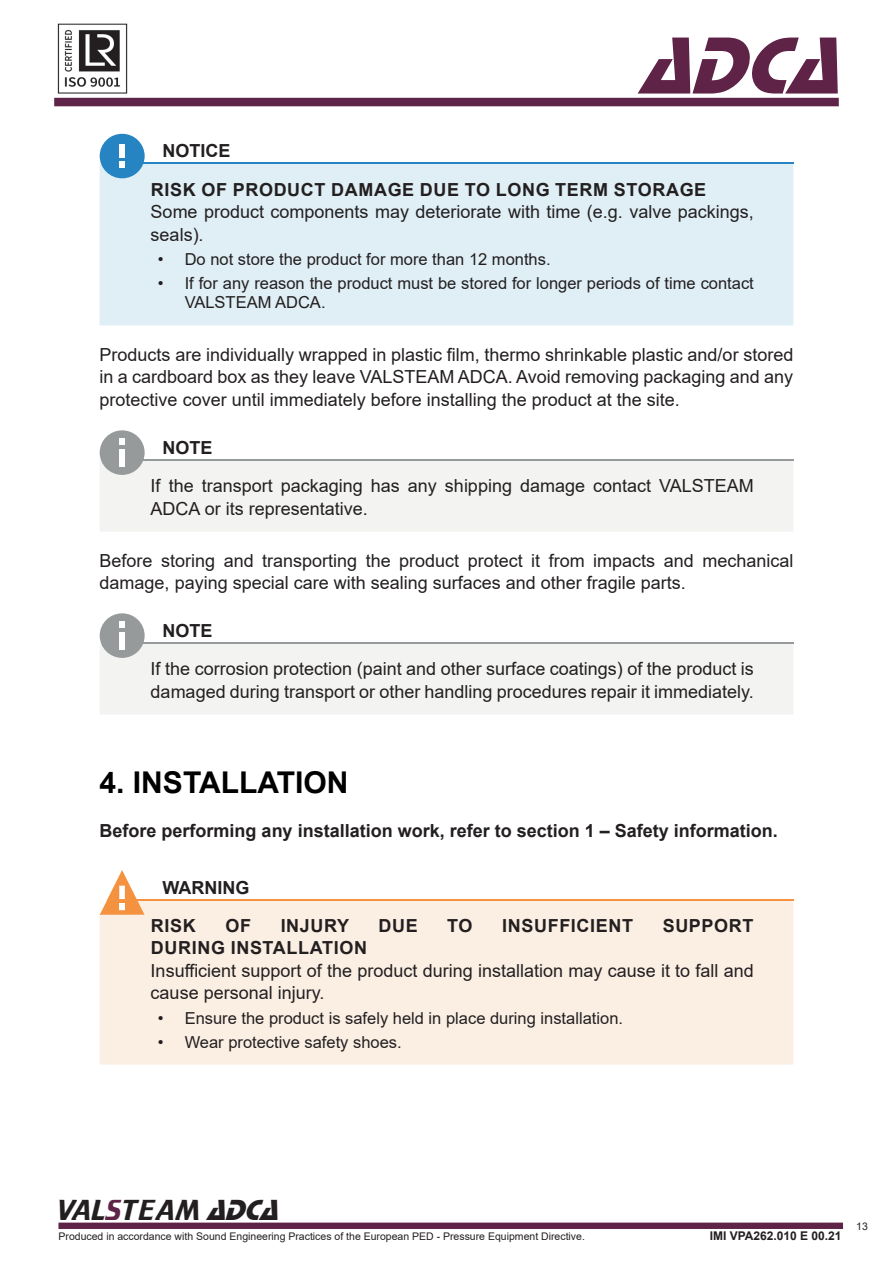
<style>
.page{position:relative;width:893px;height:1263px;background:#fff}
.page>*{position:absolute;margin:0;border:0;box-sizing:border-box;transform-origin:0 0}
.t1{font:italic 84px "Stop D";color:#5f2348}
.Título{font:700 30px "Arial";color:#000}
.t2{font:30px "Trekker";color:#231f20}
.Aviso_Texto{font:18px/22.5px "Arial";color:#231f20}
.Texto_Subtítulo{font:18px/22.5px "Arial";color:#231f20;text-align:justify}
.Aviso_Título_2{font:700 18px "Arial";letter-spacing:.035em;color:#231f20}
.Texto_Título_Before{font:700 18px "Arial";color:#231f20}
.Aviso_Título_1{font:700 18px "Arial";color:#231f20}
.t3{font:16.5px/19.8px "Arial";color:#231f20}
.t4{font:700 12px "Arial";color:#231f20}
.t5{font:10.5px "Arial";color:#231f20}
.s1{color:#5f2348}
.s2{font-family:"Stop D";font-style:italic}
</style>
<div class="page">
<div style="left:58px;top:1222px;width:785px;height:7px;background:#5f2348;border:2px solid #5f2348"></div>
<div style="left:54px;top:98px;width:785px;height:8px;background:#5e2348"></div>
<img style="left:57px;top:23px;width:71px;height:71px">
<div style="left:100px;top:164px;width:693px;height:161px;background:#dfeff5"></div>
<hr style="left:136px;top:163px;width:657px;height:1px;background:#2784c3">
<div style="left:100px;top:134px;width:45px;height:44px;background:#2784c3;border-radius:50%"></div>
<div style="left:119px;top:161px;width:6px;height:7px;background:#fff"></div>
<div style="left:119px;top:144px;width:6px;height:14px;background:#fff"></div>
<div style="left:100px;top:460px;width:693px;height:71px;background:#f3f3f1"></div>
<hr style="left:136px;top:459px;width:657px;height:1px;background:#979a9b">
<div style="left:100px;top:430px;width:45px;height:45px;background:#979a9b;border-radius:50%"></div>
<div style="left:119px;top:438px;width:6px;height:7px;background:#fff"></div>
<div style="left:119px;top:449px;width:6px;height:18px;background:#fff"></div>
<div style="left:100px;top:643px;width:693px;height:71px;background:#f3f3f1"></div>
<hr style="left:136px;top:642px;width:657px;height:1px;background:#979a9b">
<div style="left:100px;top:613px;width:45px;height:45px;background:#979a9b;border-radius:50%"></div>
<div style="left:119px;top:621px;width:6px;height:7px;background:#fff"></div>
<div style="left:119px;top:632px;width:6px;height:18px;background:#fff"></div>
<div style="left:100px;top:900px;width:693px;height:164px;background:#fbefe4"></div>
<hr style="left:136px;top:899px;width:657px;height:1px;background:#f4923f">
<svg style="left:100px;top:870px;width:44px;height:45px"></svg>
<p class="Aviso_Título_1" style="left:162px;top:138px;width:70px">NOTICE</p>
<h1 class="t1" style="left:639px;top:18px;width:227px">ADCA</h1>
<p class="Aviso_Título_2" style="left:151px;top:177px;width:557px">RISK OF PRODUCT DAMAGE DUE TO LONG TERM STORAGE</p>
<p class="Aviso_Texto" style="left:151px;top:200px;width:605px">Some product components may deteriorate with time (e.g. valve packings, seals).</p>
<p class="t3" style="left:158px;top:249px;width:394px">• Do not store the product for more than 12 months.</p>
<p class="t3" style="left:185px;top:273px;width:571px;text-indent:-27px">• If for any reason the product must be stored for longer periods of time contact<br>VALSTEAM ADCA.</p>
<p class="Texto_Subtítulo" style="left:100px;top:343px;width:695px">Products are individually wrapped in plastic film, thermo shrinkable plastic and/or stored in a cardboard box as they leave VALSTEAM ADCA. Avoid removing packaging and any protective cover until immediately before installing the product at the site.</p>
<p class="Aviso_Título_1" style="left:162px;top:435px;width:52px">NOTE</p>
<p class="Aviso_Texto" style="left:151px;top:474px;width:605px">If the transport packaging has any shipping damage contact VALSTEAM<br>ADCA or its representative.</p>
<p class="Texto_Subtítulo" style="left:100px;top:549px;width:695px">Before storing and transporting the product protect it from impacts and mechanical damage, paying special care with sealing surfaces and other fragile parts.</p>
<p class="Aviso_Título_1" style="left:162px;top:618px;width:52px">NOTE</p>
<p class="Aviso_Texto" style="left:151px;top:657px;width:605px">If the corrosion protection (paint and other surface coatings) of the product is damaged during transport or other handling procedures repair it immediately.</p>
<p class="Título" style="left:100px;top:761px;width:250px">4. INSTALLATION</p>
<p class="Texto_Título_Before" style="left:100px;top:818px;width:680px">Before performing any installation work, refer to section 1 – Safety information.</p>
<p class="Aviso_Título_1" style="left:162px;top:875px;width:88px">WARNING</p>
<p class="Aviso_Título_2" style="left:151px;top:913px;width:46px">RISK</p>
<p class="Aviso_Título_2" style="left:225px;top:913px;width:27px">OF</p>
<p class="Aviso_Título_2" style="left:281px;top:913px;width:70px">INJURY</p>
<p class="Aviso_Título_2" style="left:378px;top:913px;width:41px">DUE</p>
<p class="Aviso_Título_2" style="left:447px;top:913px;width:27px">TO</p>
<p class="Aviso_Título_2" style="left:502px;top:913px;width:132px">INSUFFICIENT</p>
<p class="Aviso_Título_2" style="left:663px;top:913px;width:92px">SUPPORT</p>
<p class="Aviso_Título_2" style="left:151px;top:935px;width:218px">DURING INSTALLATION</p>
<p class="Aviso_Texto" style="left:151px;top:959px;width:605px">Insufficient support of the product during installation may cause it to fall and cause personal injury.</p>
<p class="t3" style="left:158px;top:1008px;width:467px">• Ensure the product is safely held in place during installation.</p>
<p class="t3" style="left:158px;top:1032px;width:246px">• Wear protective safety shoes.</p>
<h2 class="t2" style="left:57px;top:1194px;width:232px">VAL<span class="s1">S</span>TEAM <span class="s2">ADCA</span></h2>
<p class="t5" style="left:58px;top:1229px;width:528px">Produced in accordance with Sound Engineering Practices of the European PED - Pressure Equipment Directive.</p>
<p class="t4" style="left:710px;top:1227px;width:133px">IMI VPA262.010 E 00.21</p>
<p class="t5" style="left:856px;top:1219px;width:13px">13</p>
</div>
